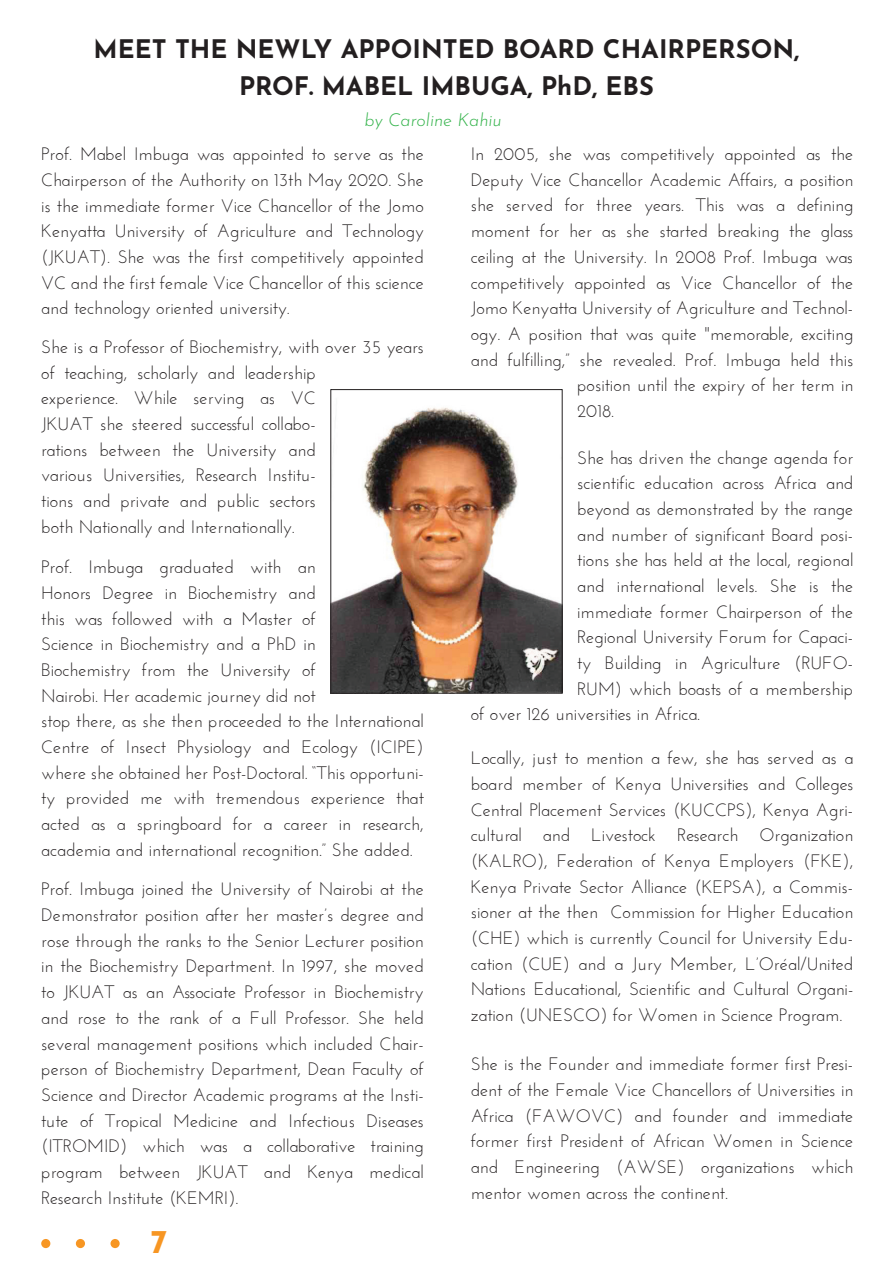
<style>
.page{position:relative;width:893px;height:1263px;background:#fff}
.page>*{position:absolute;margin:0;border:0;box-sizing:border-box;transform-origin:0 0}
.t1{font:700 33px "Josefin Sans";color:#f79623}
.t2{font:700 25.5px/37.5px "Josefin Sans";color:#231f20;text-align:center}
.t3{font:18px/25.7px "Josefin Sans";color:#231f20;text-align:justify}
.t4{font:italic 100 18px "Josefin Sans";color:#34b34b}
</style>
<div class="page">
<img style="left:333px;top:407px;width:227px;height:284px">
<div style="left:331px;top:389px;width:231px;height:304px;border:1px solid #231f20"></div>
<div style="left:41px;top:1239px;width:9px;height:9px;background:#f79623;border-radius:50%"></div>
<div style="left:76px;top:1239px;width:9px;height:9px;background:#f79623;border-radius:50%"></div>
<div style="left:111px;top:1239px;width:9px;height:9px;background:#f79623;border-radius:50%"></div>
<h2 class="t2" style="left:94px;top:28px;width:707px">MEET THE NEWLY APPOINTED BOARD CHAIRPERSON,<br>PROF. MABEL IMBUGA, PhD, EBS</h2>
<p class="t4" style="left:364px;top:104px;width:139px">by Caroline Kahiu</p>
<p class="t3" style="left:41px;top:141px;width:384px">Prof. Mabel Imbuga was appointed to serve as the Chairperson of the Authority on 13th May 2020. She is the immediate former Vice Chancellor of the Jomo Kenyatta University of Agriculture and Technology (JKUAT). She was the first competitively appointed VC and the first female Vice Chancellor of this science and technology oriented university.</p>
<p class="t3" style="left:41px;top:334px;width:384px;text-align:left">She is a Professor of Biochemistry, with over 35 years of teaching, scholarly and leadership<br>experience. While serving as VC<br>JKUAT she steered successful collabo-<br>rations between the University and<br>various Universities, Research Institu-<br>tions and private and public sectors<br>both Nationally and Internationally.</p>
<p class="t3" style="left:41px;top:554px;width:384px;text-align:left">Prof. Imbuga graduated with an<br>Honors Degree in Biochemistry and<br>this was followed with a Master of<br>Science in Biochemistry and a PhD in<br>Biochemistry from the University of<br>Nairobi. Her academic journey did not<br>stop there, as she then proceeded to the International Centre of Insect Physiology and Ecology (ICIPE) where she obtained her Post-Doctoral. “This opportuni&shy;ty provided me with tremendous experience that acted as a springboard for a career in research, academia and international recognition.” She added.</p>
<p class="t3" style="left:41px;top:876px;width:384px">Prof. Imbuga joined the University of Nairobi at the Demonstrator position after her master’s degree and rose through the ranks to the Senior Lecturer position in the Biochemistry Department. In 1997, she moved to JKUAT as an Associate Professor in Biochemistry and rose to the rank of a Full Professor. She held several management positions which included Chair&shy;person of Biochemistry Department, Dean Faculty of Science and Director Academic programs at the Insti&shy;tute of Tropical Medicine and Infectious Diseases (ITROMID) which was a collaborative training program between JKUAT and Kenya medical Research Institute (KEMRI).</p>
<p class="t3" style="left:471px;top:141px;width:384px">In 2005, she was competitively appointed as the</p>
<p class="t3" style="left:471px;top:167px;width:384px">Deputy Vice Chancellor Academic Affairs, a position</p>
<p class="t3" style="left:471px;top:192px;width:384px">she served for three years. This was a defining</p>
<p class="t3" style="left:471px;top:218px;width:384px">moment for her as she started breaking the glass</p>
<p class="t3" style="left:471px;top:244px;width:384px">ceiling at the University. In 2008 Prof. Imbuga was</p>
<p class="t3" style="left:471px;top:269px;width:384px">competitively appointed as Vice Chancellor of the</p>
<p class="t3" style="left:471px;top:295px;width:384px">Jomo Kenyatta University of Agriculture and Technol-</p>
<p class="t3" style="left:471px;top:321px;width:384px">ogy. A position that was quite "memorable, exciting</p>
<p class="t3" style="left:471px;top:346px;width:384px">and fulfilling,” she revealed. Prof. Imbuga held this</p>
<p class="t3" style="left:577px;top:372px;width:278px">position until the expiry of her term in</p>
<p class="t3" style="left:577px;top:398px;width:38px">2018.</p>
<p class="t3" style="left:577px;top:444px;width:278px">She has driven the change agenda for</p>
<p class="t3" style="left:577px;top:470px;width:278px">scientific education across Africa and</p>
<p class="t3" style="left:577px;top:496px;width:278px">beyond as demonstrated by the range</p>
<p class="t3" style="left:577px;top:521px;width:278px">and number of significant Board posi-</p>
<p class="t3" style="left:577px;top:547px;width:278px">tions she has held at the local, regional</p>
<p class="t3" style="left:577px;top:573px;width:278px">and international levels. She is the</p>
<p class="t3" style="left:577px;top:598px;width:278px">immediate former Chairperson of the</p>
<p class="t3" style="left:577px;top:624px;width:278px">Regional University Forum for Capaci-</p>
<p class="t3" style="left:577px;top:650px;width:278px">ty Building in Agriculture (RUFO-</p>
<p class="t3" style="left:577px;top:675px;width:278px">RUM) which boasts of a membership</p>
<p class="t3" style="left:471px;top:701px;width:231px">of over 126 universities in Africa.</p>
<p class="t3" style="left:471px;top:745px;width:384px">Locally, just to mention a few, she has served as a board member of Kenya Universities and Colleges Central Placement Services (KUCCPS), Kenya Agri&shy;cultural and Livestock Research Organization (KALRO), Federation of Kenya Employers (FKE), Kenya Private Sector Alliance (KEPSA), a Commis&shy;sioner at the then Commission for Higher Education (CHE) which is currently Council for University Edu&shy;cation (CUE) and a Jury Member, L’Oréal/United Nations Educational, Scientific and Cultural Organi&shy;zation (UNESCO) for Women in Science Program.</p>
<p class="t3" style="left:471px;top:1051px;width:384px">She is the Founder and immediate former first Presi&shy;dent of the Female Vice Chancellors of Universities in Africa (FAWOVC) and founder and immediate former first President of African Women in Science and Engineering (AWSE) organizations which mentor women across the continent.</p>
<h1 class="t1" style="left:150px;top:1217px;width:18px">7</h1>
</div>
